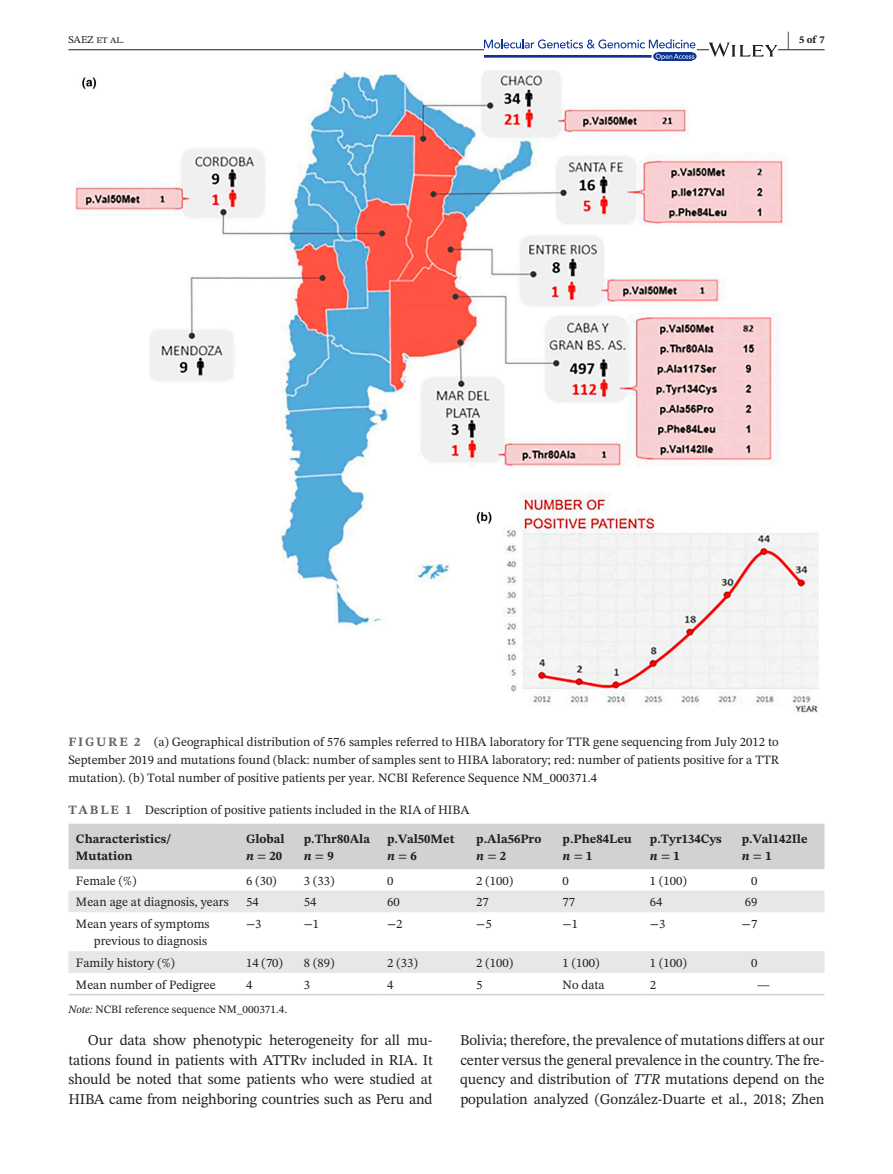
<style>
.page{position:relative;width:893px;height:1174px;background:#fff}
.page>*{position:absolute;margin:0;border:0;box-sizing:border-box;transform-origin:0 0}
.t1{font:700 21px "STIX Two Text";color:#231f20;scale:.42 1}
.t2{font:15px/19.5px "STIX Two Text";letter-spacing:-.01em;color:#231f20;text-align:justify}
.t3{font:12.75px/18px "STIX Two Text";color:#231f20;text-align:justify}
.t4{font:700 12.75px/17.2px "STIX Two Text";color:#231f20}
.t5{font:11.25px "STIX Two Text";color:#231f20}
.t6{font:10.5px "STIX Two Text";color:#231f20}
.t7{font:700 10.5px "STIX Two Text";color:#231f20}
.s1{font-weight:700;color:#636366}
.s2{font-style:italic}
.s3{font-weight:400}
</style>
<div class="page">
<hr style="left:68px;top:49px;width:756px;height:1px;background:#231f20">
<svg style="left:484px;top:39px;width:211px;height:21px"></svg>
<svg style="left:709px;top:43px;width:68px;height:14px"></svg>
<img style="left:74px;top:70px;width:745px;height:642px">
<div style="left:68px;top:823px;width:756px;height:46px;background:#d1d2d4"></div>
<svg style="left:68px;top:890px;width:756px;height:83px;fill:#e7e8ea"></svg>
<hr style="left:68px;top:994px;width:170px;height:1px;background:#d1d2d4">
<hr style="left:238px;top:994px;width:58px;height:1px;background:#d1d2d4">
<hr style="left:296px;top:994px;width:84px;height:1px;background:#d1d2d4">
<hr style="left:380px;top:994px;width:89px;height:1px;background:#d1d2d4">
<hr style="left:469px;top:994px;width:86px;height:1px;background:#d1d2d4">
<hr style="left:555px;top:994px;width:87px;height:1px;background:#d1d2d4">
<hr style="left:642px;top:994px;width:92px;height:1px;background:#d1d2d4">
<hr style="left:734px;top:994px;width:90px;height:1px;background:#d1d2d4">
<h1 class="t1" style="left:787px;top:24px;width:8px">|</h1>
<p class="t6" style="left:68px;top:32px;width:58px">SAEZ et al.</p>
<p class="t7" style="left:799px;top:32px;width:27px">5 of 7</p>
<p class="t3" style="left:68px;top:732px;width:712px"><span class="s1">FIGURE 2</span> (a) Geographical distribution of 576 samples referred to HIBA laboratory for TTR gene sequencing from July 2012 to September 2019 and mutations found (black: number of samples sent to HIBA laboratory; red: number of patients positive for a TTR mutation). (b) Total number of positive patients per year. NCBI Reference Sequence NM_000371.4</p>
<p class="t3" style="left:68px;top:800px;width:403px"><span class="s1">TABLE 1</span> Description of positive patients included in the RIA of HIBA</p>
<p class="t4" style="left:76px;top:830px;width:97px">Characteristics/<br>Mutation</p>
<p class="t4" style="left:246px;top:830px;width:40px">Global <span class="s2">n</span> <span class="s3">=</span> 20</p>
<p class="t4" style="left:304px;top:830px;width:68px">p.Thr80Ala <span class="s2">n</span> <span class="s3">=</span> 9</p>
<p class="t4" style="left:387px;top:830px;width:69px">p.Val50Met <span class="s2">n</span> <span class="s3">=</span> 6</p>
<p class="t4" style="left:476px;top:830px;width:67px">p.Ala56Pro <span class="s2">n</span> <span class="s3">=</span> 2</p>
<p class="t4" style="left:562px;top:830px;width:71px">p.Phe84Leu <span class="s2">n</span> <span class="s3">=</span> 1</p>
<p class="t4" style="left:650px;top:830px;width:73px">p.Tyr134Cys <span class="s2">n</span> <span class="s3">=</span> 1</p>
<p class="t4" style="left:742px;top:830px;width:67px">p.Val142Ile <span class="s2">n</span> <span class="s3">=</span> 1</p>
<p class="t3" style="left:76px;top:871px;width:62px">Female (%)</p>
<p class="t3" style="left:246px;top:871px;width:32px">6 (30)</p>
<p class="t3" style="left:304px;top:871px;width:32px">3 (33)</p>
<p class="t3" style="left:387px;top:871px;width:8px">0</p>
<p class="t3" style="left:476px;top:871px;width:38px">2 (100)</p>
<p class="t3" style="left:562px;top:871px;width:8px">0</p>
<p class="t3" style="left:650px;top:871px;width:38px">1 (100)</p>
<p class="t3" style="left:751px;top:871px;width:8px">0</p>
<p class="t3" style="left:76px;top:893px;width:154px">Mean age at diagnosis, years</p>
<p class="t3" style="left:246px;top:893px;width:14px">54</p>
<p class="t3" style="left:304px;top:893px;width:14px">54</p>
<p class="t3" style="left:387px;top:893px;width:14px">60</p>
<p class="t3" style="left:476px;top:893px;width:14px">27</p>
<p class="t3" style="left:562px;top:893px;width:14px">77</p>
<p class="t3" style="left:650px;top:893px;width:14px">64</p>
<p class="t3" style="left:745px;top:893px;width:14px">69</p>
<p class="t3" style="left:76px;top:915px;width:135px;line-height:17.2px;text-align:right">Mean years of symptoms previous to diagnosis</p>
<p class="t3" style="left:246px;top:914px;width:17px">−3</p>
<p class="t3" style="left:304px;top:914px;width:17px">−1</p>
<p class="t3" style="left:387px;top:914px;width:17px">−2</p>
<p class="t3" style="left:476px;top:914px;width:17px">−5</p>
<p class="t3" style="left:562px;top:914px;width:17px">−1</p>
<p class="t3" style="left:650px;top:914px;width:17px">−3</p>
<p class="t3" style="left:742px;top:914px;width:17px">−7</p>
<p class="t3" style="left:76px;top:953px;width:101px">Family history (%)</p>
<p class="t3" style="left:246px;top:953px;width:38px">14 (70)</p>
<p class="t3" style="left:304px;top:953px;width:32px">8 (89)</p>
<p class="t3" style="left:387px;top:953px;width:32px">2 (33)</p>
<p class="t3" style="left:476px;top:953px;width:38px">2 (100)</p>
<p class="t3" style="left:562px;top:953px;width:38px">1 (100)</p>
<p class="t3" style="left:650px;top:953px;width:38px">1 (100)</p>
<p class="t3" style="left:751px;top:953px;width:8px">0</p>
<p class="t3" style="left:76px;top:975px;width:141px">Mean number of Pedigree</p>
<p class="t3" style="left:246px;top:975px;width:8px">4</p>
<p class="t3" style="left:304px;top:975px;width:8px">3</p>
<p class="t3" style="left:387px;top:975px;width:8px">4</p>
<p class="t3" style="left:476px;top:975px;width:8px">5</p>
<p class="t3" style="left:562px;top:975px;width:44px">No data</p>
<p class="t3" style="left:650px;top:975px;width:8px">2</p>
<p class="t3" style="left:757px;top:975px;width:14px">—</p>
<p class="t5" style="left:68px;top:1001px;width:220px"><span class="s2">Note:</span> NCBI reference sequence NM_000371.4.</p>
<p class="t2" style="left:68px;top:1030px;width:366px;text-indent:19px">Our data show phenotypic heterogeneity for all mu&shy;tations found in patients with ATTRv included in RIA. It should be noted that some patients who were studied at HIBA came from neighboring countries such as Peru and</p>
<p class="t2" style="left:460px;top:1030px;width:366px">Bolivia; therefore, the prevalence of mutations differs at our center versus the general prevalence in the country. The fre&shy;quency and distribution of <span class="s2">TTR</span> mutations depend on the population analyzed (González-Duarte et al., 2018; Zhen</p>
</div>
